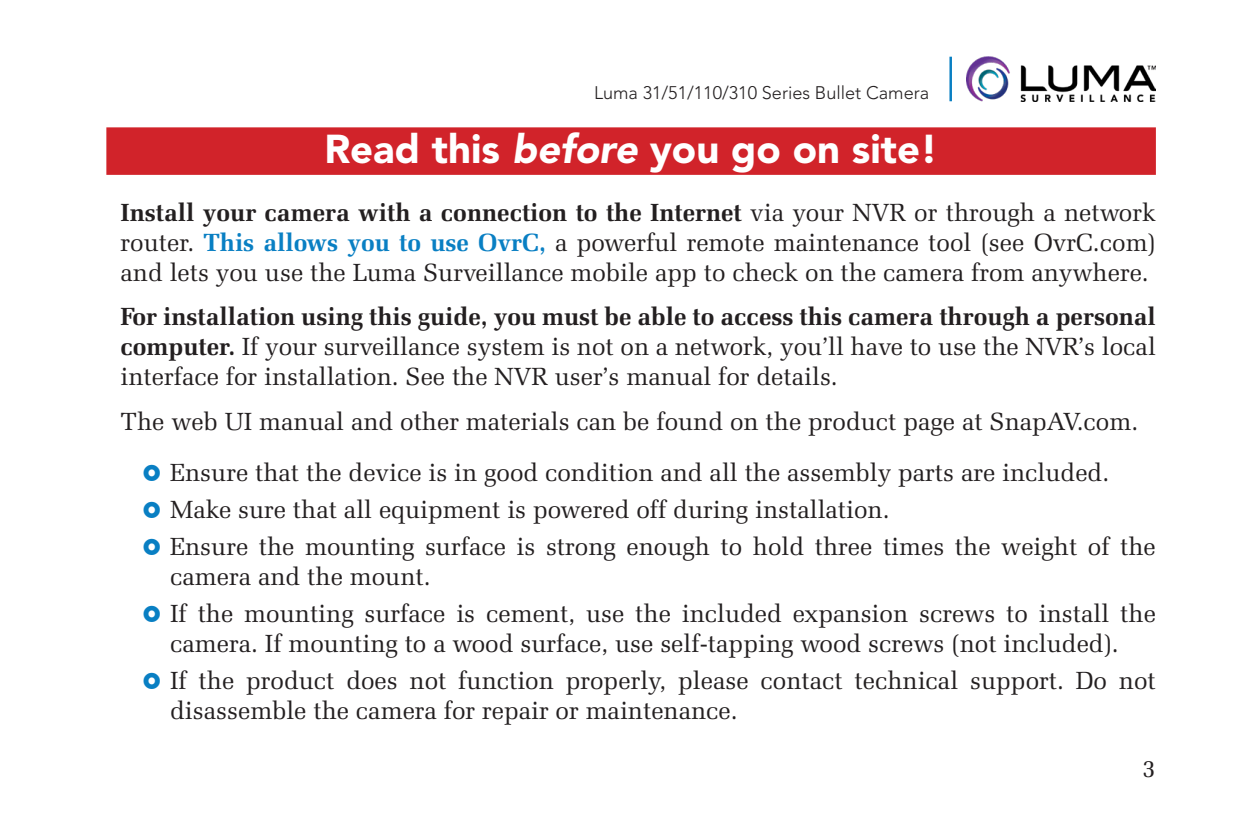
<style>
.page{position:relative;width:1241px;height:815px;background:#fff}
.page>*{position:absolute;margin:0;border:0;box-sizing:border-box;transform-origin:0 0}
.Big_Alert{font:900 40px "Avenir LT Std";color:#fff}
.t1{font:25px/30px "Zapf Elliptical 711 BT";color:#231f20}
.t2{font:300 18px "Avenir LT Std";color:#231f20}
.s1{font-style:italic}
.s2{font-weight:700}
.s3{font-weight:700;color:#097fc3}
</style>
<div class="page">
<img style="left:966px;top:57px;width:189px;height:44px">
<hr style="left:949px;top:57px;width:2px;height:44px;background:#097fc3">
<div style="left:106px;top:127px;width:1049px;height:48px;background:#d1232a"></div>
<p class="t2" style="left:594px;top:82px;width:336px">Luma 31/51/110/310 Series Bullet Camera</p>
<p class="Big_Alert" style="left:324px;top:125px;width:615px">Read this <span class="s1">before</span> you go on site!</p>
<p class="t1" style="left:120px;top:197px;width:1036px;text-align:justify"><span class="s2">Install your camera with a connection to the Internet</span> via your NVR or through a network router. <span class="s3">This allows you to use OvrC,</span> a powerful remote maintenance tool (see OvrC.com) and lets you use the Luma Surveillance mobile app to check on the camera from anywhere.</p>
<p class="t1" style="left:120px;top:302px;width:1036px;text-align:justify"><span class="s2">For installation using this guide, you must be able to access this camera through a personal computer.</span> If your surveillance system is not on a network, you’ll have to use the NVR’s local interface for installation. See the NVR user’s manual for details.</p>
<p class="t1" style="left:120px;top:406px;width:1019px">The web UI manual and other materials can be found on the product page at SnapAV.com.</p>
<p class="t1" style="left:170px;top:457px;width:940px">Ensure that the device is in good condition and all the assembly parts are included.</p>
<p class="t1" style="left:170px;top:494px;width:720px">Make sure that all equipment is powered off during installation.</p>
<p class="t1" style="left:170px;top:531px;width:987px">Ensure the mounting surface is strong enough to hold three times the weight of the camera and the mount.</p>
<p class="t1" style="left:170px;top:598px;width:987px">If the mounting surface is cement, use the included expansion screws to install the camera. If mounting to a wood surface, use self-tapping wood screws (not included).</p>
<p class="t1" style="left:170px;top:665px;width:986px">If the product does not function properly, please contact technical support. Do not disassemble the camera for repair or maintenance.</p>
<p class="t1" style="left:1141px;top:753px;width:15px">3</p>
</div>
